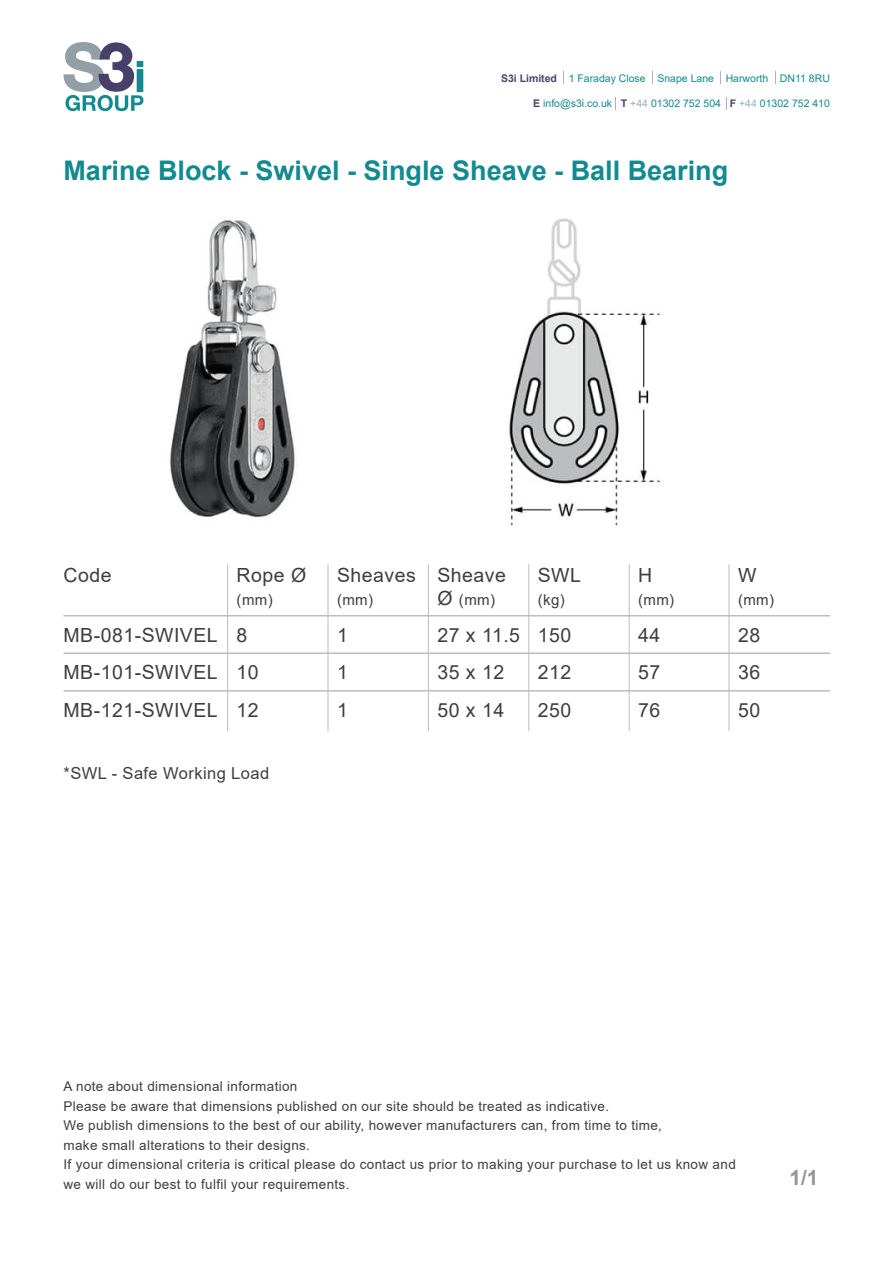
<style>
.page{position:relative;width:893px;height:1263px;background:#fff}
.page>*{position:absolute;margin:0;border:0;box-sizing:border-box;transform-origin:0 0}
.t1{font:700 27px "Arial";color:#118a90}
.t2{font:700 21px "Arial";color:#939598}
.t3{font:19.5px/37.5px "Arial";letter-spacing:.025em;color:#3e3e3f;text-align:justify}
.t4{font:16.5px "Arial";letter-spacing:.025em;color:#3e3e3f}
.t5{font:15px "Arial";letter-spacing:.025em;color:#3e3e3f}
.t6{font:13.5px/19.5px "Arial";letter-spacing:.025em;color:#3e3e3f}
.t7{font:10.5px "Arial";color:#11898f}
.s1{font-weight:700;color:#4a4168}
.s2{color:#92b7be}
.s3{font-size:19.5px}
</style>
<div class="page">
<img style="left:170px;top:218px;width:491px;height:308px">
<svg style="left:775px;top:71px;width:1px;height:13px"></svg>
<svg style="left:652px;top:71px;width:1px;height:13px"></svg>
<svg style="left:720px;top:71px;width:1px;height:13px"></svg>
<svg style="left:563px;top:71px;width:1px;height:13px"></svg>
<svg style="left:615px;top:97px;width:1px;height:13px"></svg>
<svg style="left:726px;top:97px;width:1px;height:13px"></svg>
<svg style="left:63px;top:42px;width:80px;height:69px"></svg>
<hr style="left:227px;top:564px;width:1px;height:167px;background:#bcbdc0">
<hr style="left:327px;top:564px;width:1px;height:167px;background:#bcbdc0">
<hr style="left:428px;top:564px;width:1px;height:167px;background:#bcbdc0">
<hr style="left:528px;top:564px;width:1px;height:167px;background:#bcbdc0">
<hr style="left:728px;top:564px;width:1px;height:167px;background:#bcbdc0">
<hr style="left:629px;top:564px;width:1px;height:167px;background:#bcbdc0">
<hr style="left:64px;top:615px;width:766px;height:1px;background:#bcbdc0">
<hr style="left:64px;top:652px;width:766px;height:2px;background:#bcbdc0">
<hr style="left:64px;top:690px;width:766px;height:1px;background:#bcbdc0">
<p class="t7" style="left:501px;top:71px;width:330px"><span class="s1">S3i Limited</span> 1 Faraday Close Snape Lane Harworth DN11 8RU</p>
<p class="t7" style="left:533px;top:96px;width:298px"><span class="s1">E</span> info@s3i.co.uk <span class="s1">T</span> <span class="s2">+44</span> 01302 752 504 <span class="s1">F</span> <span class="s2">+44</span> 01302 752 410</p>
<h1 class="t1" style="left:64px;top:152px;width:666px">Marine Block - Swivel - Single Sheave - Ball Bearing</h1>
<h3 class="t3" style="left:64px;top:557px;width:50px">Code</h3>
<h3 class="t3" style="left:64px;top:616px;width:156px">MB-081-SWIVEL MB-101-SWIVEL MB-121-SWIVEL</h3>
<h3 class="t3" style="left:237px;top:557px;width:71px">Rope Ø</h3>
<p class="t5" style="left:237px;top:589px;width:38px">(mm)</p>
<h3 class="t3" style="left:237px;top:616px;width:24px;text-align:left">8<br>10<br>12</h3>
<h3 class="t3" style="left:337px;top:557px;width:80px">Sheaves</h3>
<p class="t5" style="left:337px;top:589px;width:38px">(mm)</p>
<h3 class="t3" style="left:337px;top:616px;width:12px">1<br>1<br>1</h3>
<h3 class="t3" style="left:437px;top:557px;width:70px">Sheave</h3>
<p class="t5" style="left:437px;top:589px;width:59px"><span class="s3">Ø</span> (mm)</p>
<h3 class="t3" style="left:437px;top:616px;width:84px;text-align:left">27 x 11.5<br>35 x 12<br>50 x 14</h3>
<h3 class="t3" style="left:538px;top:557px;width:45px">SWL</h3>
<p class="t5" style="left:538px;top:589px;width:28px">(kg)</p>
<h3 class="t3" style="left:538px;top:616px;width:35px">150<br>212<br>250</h3>
<h3 class="t3" style="left:638px;top:557px;width:16px">H</h3>
<p class="t5" style="left:638px;top:589px;width:38px">(mm)</p>
<h3 class="t3" style="left:638px;top:616px;width:24px">44<br>57<br>76</h3>
<h3 class="t3" style="left:738px;top:557px;width:20px">W</h3>
<p class="t5" style="left:738px;top:589px;width:38px">(mm)</p>
<h3 class="t3" style="left:738px;top:616px;width:24px">28<br>36<br>50</h3>
<p class="t4" style="left:64px;top:761px;width:207px">*SWL - Safe Working Load</p>
<p class="t6" style="left:64px;top:1076px;width:674px">A note about dimensional information<br>Please be aware that dimensions published on our site should be treated as indicative.<br>We publish dimensions to the best of our ability, however manufacturers can, from time to time,<br>make small alterations to their designs.<br>If your dimensional criteria is critical please do contact us prior to making your purchase to let us know and we will do our best to fulfil your requirements.</p>
<h2 class="t2" style="left:789px;top:1163px;width:31px">1/1</h2>
</div>
